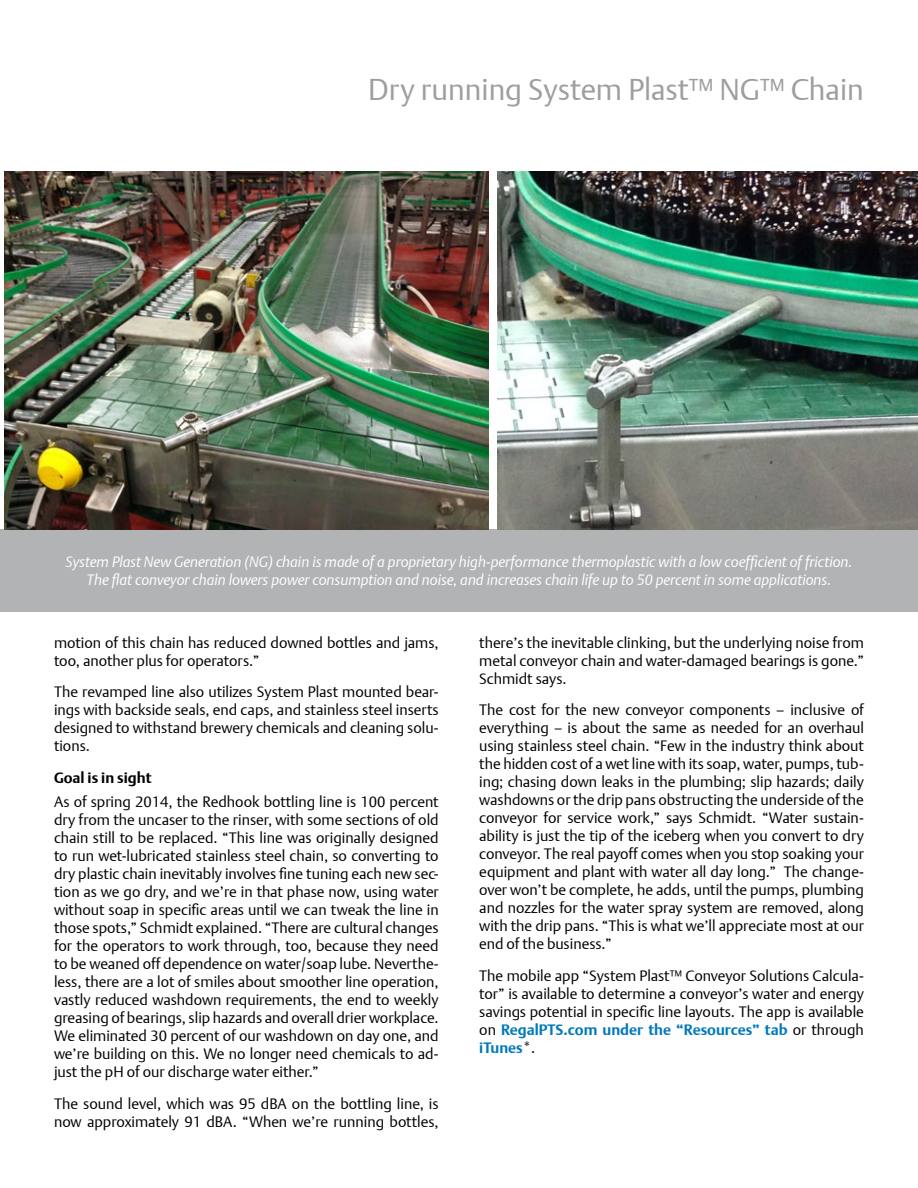
<style>
.page{position:relative;width:918px;height:1188px;background:#fff}
.page>*{position:absolute;margin:0;border:0;box-sizing:border-box;transform-origin:0 0}
.t1{font:300 30px "DTL Argo T";color:#9c9e9f}
.t2{font:300 15px/18px "DTL Argo T";color:#000;text-align:justify}
.t3{font:italic 300 15px/18px "DTL Argo T";letter-spacing:-.005em;color:#fff;text-align:center}
.t4{font:700 15px "DTL Argo T";color:#000}
.s1{font-weight:700;color:#0079bc}
</style>
<div class="page">
<div style="left:0;top:529px;width:918px;height:83px;background:#b1b3b4"></div>
<img style="left:4px;top:171px;width:484px;height:358px">
<img style="left:497px;top:171px;width:421px;height:358px">
<h1 class="t1" style="left:368px;top:72px;width:497px">Dry running System Plast™ NG™ Chain</h1>
<p class="t3" style="left:66px;top:553px;width:788px">System Plast New Generation (NG) chain is made of a proprietary high-performance thermoplastic with a low coefficient of friction.<br>The flat conveyor chain lowers power consumption and noise, and increases chain life up to 50 percent in some applications.</p>
<p class="t2" style="left:54px;top:633px;width:386px">motion of this chain has reduced downed bottles and jams, too, another plus for operators.”</p>
<p class="t2" style="left:54px;top:683px;width:386px">The revamped line also utilizes System Plast mounted bear&shy;ings with backside seals, end caps, and stainless steel inserts designed to withstand brewery chemicals and cleaning solu&shy;tions.</p>
<p class="t4" style="left:54px;top:768px;width:99px">Goal is in sight</p>
<p class="t2" style="left:54px;top:793px;width:386px">As of spring 2014, the Redhook bottling line is 100 percent dry from the uncaser to the rinser, with some sections of old chain still to be replaced. “This line was originally designed to run wet-lubricated stainless steel chain, so converting to dry plastic chain inevitably involves fine tuning each new sec&shy;tion as we go dry, and we’re in that phase now, using water without soap in specific areas until we can tweak the line in those spots,” Schmidt explained. “There are cultural changes for the operators to work through, too, because they need to be weaned off dependence on water/soap lube. Neverthe&shy;less, there are a lot of smiles about smoother line operation, vastly reduced washdown requirements, the end to weekly greasing of bearings, slip hazards and overall drier workplace.<br>We eliminated 30 percent of our washdown on day one, and we’re building on this. We no longer need chemicals to ad&shy;just the pH of our discharge water either.”</p>
<p class="t2" style="left:54px;top:1094px;width:386px">The sound level, which was 95 dBA on the bottling line, is now approximately 91 dBA. “When we’re running bottles,</p>
<p class="t2" style="left:479px;top:633px;width:386px">there’s the inevitable clinking, but the underlying noise from metal conveyor chain and water-damaged bearings is gone.” Schmidt says.</p>
<p class="t2" style="left:479px;top:701px;width:386px">The cost for the new conveyor components – inclusive of everything – is about the same as needed for an overhaul using stainless steel chain. “Few in the industry think about the hidden cost of a wet line with its soap, water, pumps, tub&shy;ing; chasing down leaks in the plumbing; slip hazards; daily washdowns or the drip pans obstructing the underside of the conveyor for service work,” says Schmidt. “Water sustain&shy;ability is just the tip of the iceberg when you convert to dry conveyor. The real payoff comes when you stop soaking your equipment and plant with water all day long.” The change&shy;over won’t be complete, he adds, until the pumps, plumbing and nozzles for the water spray system are removed, along with the drip pans. “This is what we’ll appreciate most at our end of the business.”</p>
<p class="t2" style="left:479px;top:966px;width:386px">The mobile app “System Plast™ Conveyor Solutions Calcula&shy;tor” is available to determine a conveyor’s water and energy savings potential in specific line layouts. The app is available on <span class="s1">RegalPTS.com under the “Resources” tab</span> or through <span class="s1">iTunes</span>*.</p>
</div>
